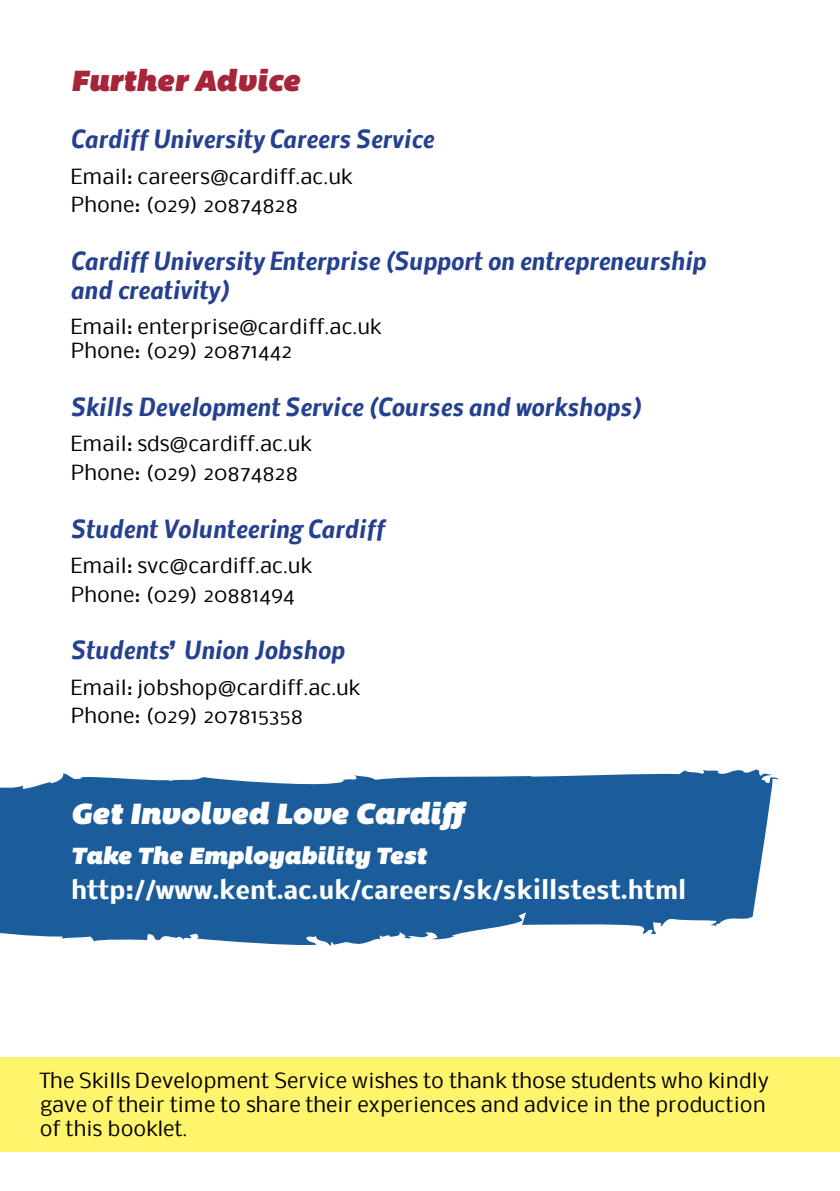
<style>
.page{position:relative;width:840px;height:1191px;background:#fff}
.page>*{position:absolute;margin:0;border:0;box-sizing:border-box;transform-origin:0 0}
.t1{font:italic 30px "Bemio";color:#fff}
.t2{font:italic 30px "Bemio";color:#a72539}
.t3{font:italic 700 24px/28.8px "Nobile";color:#25408f}
.t4{font:700 24px "Nobile";color:#fff}
.t5{font:italic 24px "Bemio";color:#fff}
.t6{font:20px/28.8px "Nobile";color:#000}
</style>
<div class="page">
<svg style="left:0;top:769px;width:778px;height:177px;background:#3b74a9"></svg>
<div style="left:0;top:1056px;width:839px;height:95px;background:#fff56d"></div>
<h1 class="t2" style="left:71px;top:56px;width:230px">Further Advice</h1>
<p class="t3" style="left:71px;top:124px;width:364px">Cardiff University Careers Service</p>
<p class="t6" style="left:71px;top:161px;width:282px">Email: careers@cardiff.ac.uk<br>Phone: (029) 20874828</p>
<p class="t3" style="left:71px;top:245px;width:636px">Cardiff University Enterprise (Support on entrepreneurship and creativity)</p>
<p class="t6" style="left:71px;top:314px;width:311px;line-height:24px">Email: enterprise@cardiff.ac.uk<br>Phone: (029) 20871442</p>
<p class="t3" style="left:71px;top:391px;width:571px">Skills Development Service (Courses and workshops)</p>
<p class="t6" style="left:71px;top:428px;width:242px">Email: sds@cardiff.ac.uk<br>Phone: (029) 20874828</p>
<p class="t3" style="left:71px;top:513px;width:315px">Student Volunteering Cardiff</p>
<p class="t6" style="left:71px;top:550px;width:242px">Email: svc@cardiff.ac.uk<br>Phone: (029) 20881494</p>
<p class="t3" style="left:71px;top:635px;width:275px">Students’ Union Jobshop</p>
<p class="t6" style="left:71px;top:672px;width:290px">Email: jobshop@cardiff.ac.uk<br>Phone: (029) 207815358</p>
<h1 class="t1" style="left:71px;top:790px;width:398px">Get Involved Love Cardiff</h1>
<p class="t5" style="left:71px;top:837px;width:357px">Take The Employability Test</p>
<p class="t4" style="left:71px;top:870px;width:616px">http://www.kent.ac.uk/careers/sk/skillstest.html</p>
<p class="t6" style="left:40px;top:1067px;width:730px;line-height:24px">The Skills Development Service wishes to thank those students who kindly gave of their time to share their experiences and advice in the production of this booklet.</p>
</div>
